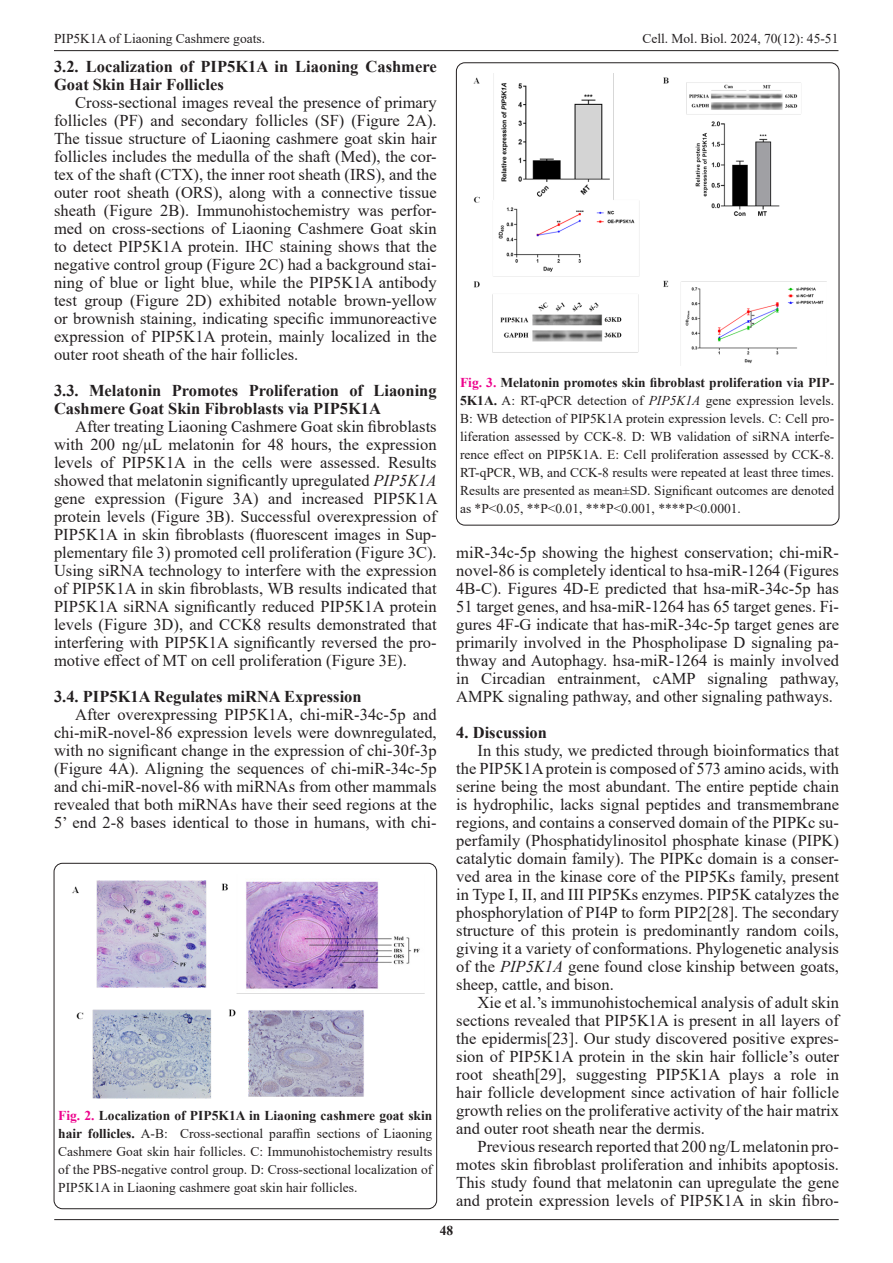
<style>
.page{position:relative;width:893px;height:1263px;background:#fff}
.page>*{position:absolute;margin:0;border:0;box-sizing:border-box;transform-origin:0 0}
.t1{font:16.5px/18px "Times New Roman";color:#231f20;text-align:justify}
.t2{font:700 16.5px/18px "Times New Roman";color:#231f20}
.t3{font:13.5px/18px "Times New Roman";color:#231f20;text-align:justify}
.t4{font:700 13.5px "Times New Roman";color:#231f20}
.s1{font-style:italic}
.s2{font-weight:700;color:#ed028c}
.s3{font-weight:700}
</style>
<div class="page">
<hr style="left:54px;top:50px;width:784px;height:1px;background:#231f20">
<hr style="left:54px;top:1219px;width:785px;height:1px;background:#231f20">
<div style="left:54px;top:863px;width:383px;height:346px;border:1px solid #231f20;border-radius:9px"></div>
<img style="left:72px;top:880px;width:352px;height:218px">
<img style="left:473px;top:74px;width:353px;height:292px">
<p class="t3" style="left:54px;top:29px;width:213px">PIP5K1A of Liaoning Cashmere goats.</p>
<p class="t3" style="left:642px;top:29px;width:198px">Cell. Mol. Biol. 2024, 70(12): 45-51</p>
<p class="t2" style="left:54px;top:57px;width:384px">3.2. Localization of PIP5K1A in Liaoning Cashmere<br>Goat Skin Hair Follicles</p>
<p class="t1" style="left:54px;top:93px;width:384px;text-indent:21px">Cross-sectional images reveal the presence of primary follicles (PF) and secondary follicles (SF) (Figure 2A).<br>The tissue structure of Liaoning cashmere goat skin hair follicles includes the medulla of the shaft (Med), the cor&shy;tex of the shaft (CTX), the inner root sheath (IRS), and the outer root sheath (ORS), along with a connective tissue sheath (Figure 2B). Immunohistochemistry was perfor&shy;med on cross-sections of Liaoning Cashmere Goat skin to detect PIP5K1A protein. IHC staining shows that the negative control group (Figure 2C) had a background stai&shy;ning of blue or light blue, while the PIP5K1A antibody test group (Figure 2D) exhibited notable brown-yellow or brownish staining, indicating specific immunoreactive expression of PIP5K1A protein, mainly localized in the outer root sheath of the hair follicles.</p>
<p class="t2" style="left:54px;top:381px;width:384px">3.3. Melatonin Promotes Proliferation of Liaoning<br>Cashmere Goat Skin Fibroblasts via PIP5K1A</p>
<p class="t1" style="left:54px;top:417px;width:385px;text-indent:21px">After treating Liaoning Cashmere Goat skin fibroblasts with 200 ng/μL melatonin for 48 hours, the expression levels of PIP5K1A in the cells were assessed. Results showed that melatonin significantly upregulated <span class="s1">PIP5K1A </span>gene expression (Figure 3A) and increased PIP5K1A protein levels (Figure 3B). Successful overexpression of PIP5K1A in skin fibroblasts (fluorescent images in Sup&shy;plementary file 3) promoted cell proliferation (Figure 3C).<br>Using siRNA technology to interfere with the expression of PIP5K1A in skin fibroblasts, WB results indicated that PIP5K1A siRNA significantly reduced PIP5K1A protein levels (Figure 3D), and CCK8 results demonstrated that interfering with PIP5K1A significantly reversed the pro&shy;motive effect of MT on cell proliferation (Figure 3E).</p>
<p class="t2" style="left:54px;top:687px;width:309px">3.4. PIP5K1A Regulates miRNA Expression</p>
<p class="t1" style="left:54px;top:705px;width:384px;text-indent:21px">After overexpressing PIP5K1A, chi-miR-34c-5p and chi-miR-novel-86 expression levels were downregulated, with no significant change in the expression of chi-30f-3p (Figure 4A). Aligning the sequences of chi-miR-34c-5p and chi-miR-novel-86 with miRNAs from other mammals revealed that both miRNAs have their seed regions at the 5’ end 2-8 bases identical to those in humans, with chi-</p>
<p class="t3" style="left:460px;top:373px;width:376px"><span class="s2">Fig. 3.</span> <span class="s3">Melatonin promotes skin fibroblast proliferation via PIP-5K1A.</span> A: RT-qPCR detection of <span class="s1">PIP5K1A</span> gene expression levels.<br>B: WB detection of PIP5K1A protein expression levels. C: Cell pro&shy;liferation assessed by CCK-8. D: WB validation of siRNA interfe&shy;rence effect on PIP5K1A. E: Cell proliferation assessed by CCK-8.<br>RT-qPCR, WB, and CCK-8 results were repeated at least three times.<br>Results are presented as mean±SD. Significant outcomes are denoted as *P&lt;0.05, **P&lt;0.01, ***P&lt;0.001, ****P&lt;0.0001.</p>
<p class="t1" style="left:456px;top:543px;width:384px">miR-34c-5p showing the highest conservation; chi-miR&shy;novel-86 is completely identical to hsa-miR-1264 (Figures 4B-C). Figures 4D-E predicted that hsa-miR-34c-5p has 51 target genes, and hsa-miR-1264 has 65 target genes. Fi&shy;gures 4F-G indicate that has-miR-34c-5p target genes are primarily involved in the Phospholipase D signaling pa&shy;thway and Autophagy. hsa-miR-1264 is mainly involved in Circadian entrainment, cAMP signaling pathway, AMPK signaling pathway, and other signaling pathways.</p>
<p class="t2" style="left:456px;top:723px;width:92px">4. Discussion</p>
<p class="t1" style="left:456px;top:741px;width:384px;text-indent:21px">In this study, we predicted through bioinformatics that the PIP5K1A protein is composed of 573 amino acids, with serine being the most abundant. The entire peptide chain is hydrophilic, lacks signal peptides and transmembrane regions, and contains a conserved domain of the PIPKc su&shy;perfamily (Phosphatidylinositol phosphate kinase (PIPK) catalytic domain family). The PIPKc domain is a conser&shy;ved area in the kinase core of the PIP5Ks family, present in Type I, II, and III PIP5Ks enzymes. PIP5K catalyzes the phosphorylation of PI4P to form PIP2[28]. The secondary structure of this protein is predominantly random coils, giving it a variety of conformations. Phylogenetic analysis of the <span class="s1">PIP5K1A</span> gene found close kinship between goats, sheep, cattle, and bison.</p>
<p class="t1" style="left:456px;top:993px;width:384px;text-indent:21px">Xie et al.’s immunohistochemical analysis of adult skin sections revealed that PIP5K1A is present in all layers of the epidermis[23]. Our study discovered positive expres&shy;sion of PIP5K1A protein in the skin hair follicle’s outer root sheath[29], suggesting PIP5K1A plays a role in hair follicle development since activation of hair follicle growth relies on the proliferative activity of the hair matrix and outer root sheath near the dermis.</p>
<p class="t1" style="left:456px;top:1137px;width:384px;text-indent:21px">Previous research reported that 200 ng/L melatonin pro&shy;motes skin fibroblast proliferation and inhibits apoptosis.<br>This study found that melatonin can upregulate the gene and protein expression levels of PIP5K1A in skin fibro-</p>
<p class="t3" style="left:58px;top:1106px;width:376px"><span class="s2">Fig. 2.</span> <span class="s3">Localization of PIP5K1A in Liaoning cashmere goat skin hair follicles.</span> A-B: Cross-sectional paraffin sections of Liaoning Cashmere Goat skin hair follicles. C: Immunohistochemistry results of the PBS-negative control group. D: Cross-sectional localization of PIP5K1A in Liaoning cashmere goat skin hair follicles.</p>
<p class="t4" style="left:440px;top:1220px;width:15px">48</p>
</div>
